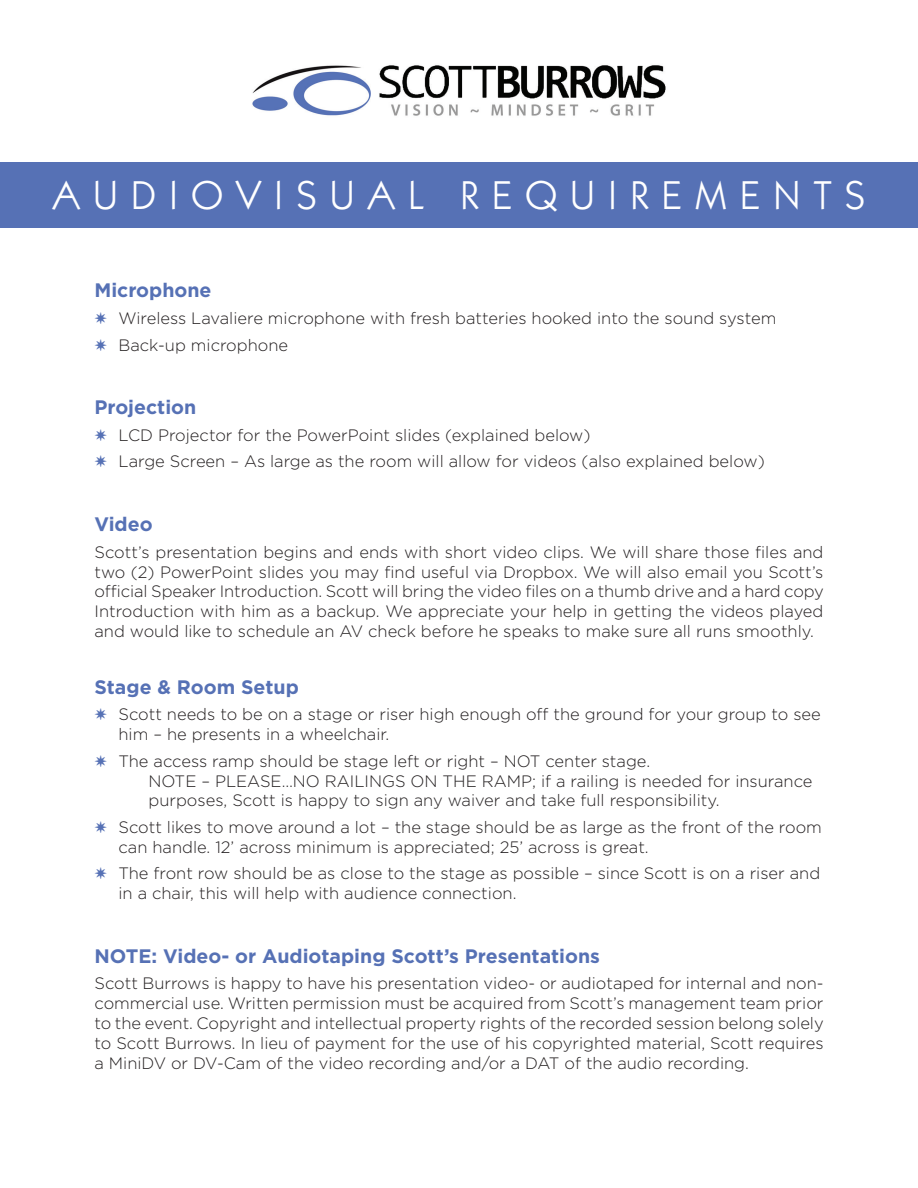
<style>
.page{position:relative;width:918px;height:1188px;background:#fff}
.page>*{position:absolute;margin:0;border:0;box-sizing:border-box;transform-origin:0 0}
.t1{font:40.5px "Itc Kabel";letter-spacing:.33em;color:#fff}
.HEAD_1{font:700 19.5px "Gotham";color:#5671b5}
.BODY{font:300 16.5px/19.8px "Gotham";color:#231f20}
.s1{font-family:"Monotype Sorts";font-weight:400;color:#5671b5}
</style>
<div class="page">
<img style="left:252px;top:65px;width:414px;height:51px">
<div style="left:0;top:163px;width:918px;height:65px;background:#5671b5"></div>
<p class="t1" style="left:53px;top:172px;width:814px">AUDIOVISUAL REQUIREMENTS</p>
<p class="HEAD_1" style="left:94px;top:278px;width:119px">Microphone</p>
<p class="BODY" style="left:94px;top:308px;width:683px"><span class="s1">;</span> Wireless Lavaliere microphone with fresh batteries hooked into the sound system</p>
<p class="BODY" style="left:94px;top:334px;width:195px"><span class="s1">;</span> Back-up microphone</p>
<p class="HEAD_1" style="left:94px;top:394px;width:103px">Projection</p>
<p class="BODY" style="left:94px;top:425px;width:498px"><span class="s1">;</span> LCD Projector for the PowerPoint slides (explained below)</p>
<p class="BODY" style="left:94px;top:451px;width:672px"><span class="s1">;</span> Large Screen – As large as the room will allow for videos (also explained below)</p>
<p class="HEAD_1" style="left:94px;top:511px;width:60px">Video</p>
<p class="BODY" style="left:94px;top:542px;width:731px;text-align:justify">Scott’s presentation begins and ends with short video clips. We will share those files and two (2) PowerPoint slides you may find useful via Dropbox. We will also email you Scott’s official Speaker Introduction. Scott will bring the video files on a thumb drive and a hard copy Introduction with him as a backup. We appreciate your help in getting the videos played and would like to schedule an AV check before he speaks to make sure all runs smoothly.</p>
<p class="HEAD_1" style="left:94px;top:674px;width:206px">Stage &amp; Room Setup</p>
<p class="BODY" style="left:118px;top:704px;width:704px;text-indent:-24px"><span class="s1">;</span> Scott needs to be on a stage or riser high enough off the ground for your group to see him – he presents in a wheelchair.</p>
<p class="BODY" style="left:148px;top:751px;width:666px;text-indent:-54px"><span class="s1">;</span> The access ramp should be stage left or right – NOT center stage.<br>NOTE – PLEASE…NO RAILINGS ON THE RAMP; if a railing is needed for insurance purposes, Scott is happy to sign any waiver and take full responsibility.</p>
<p class="BODY" style="left:118px;top:817px;width:705px;text-indent:-24px"><span class="s1">;</span> Scott likes to move around a lot – the stage should be as large as the front of the room can handle. 12’ across minimum is appreciated; 25’ across is great.</p>
<p class="BODY" style="left:118px;top:863px;width:703px;text-indent:-24px"><span class="s1">;</span> The front row should be as close to the stage as possible – since Scott is on a riser and in a chair, this will help with audience connection.</p>
<p class="HEAD_1" style="left:94px;top:943px;width:507px">NOTE: Video- or Audiotaping Scott’s Presentations</p>
<p class="BODY" style="left:94px;top:973px;width:731px;text-align:justify">Scott Burrows is happy to have his presentation video- or audiotaped for internal and non&shy;commercial use. Written permission must be acquired from Scott’s management team prior to the event. Copyright and intellectual property rights of the recorded session belong solely to Scott Burrows. In lieu of payment for the use of his copyrighted material, Scott requires a MiniDV or DV-Cam of the video recording and/or a DAT of the audio recording.</p>
</div>
